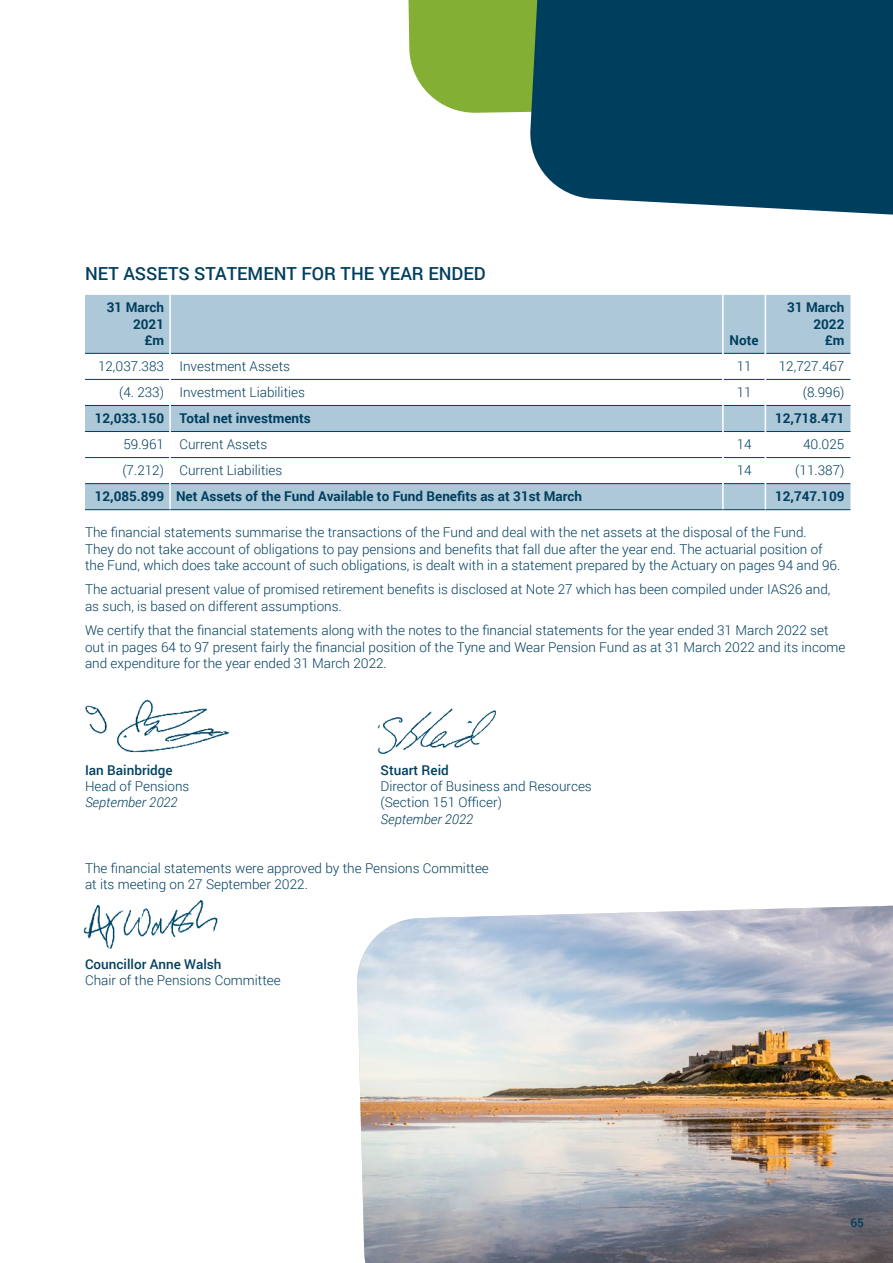
<style>
.page{position:relative;width:893px;height:1263px;background:#fff}
.page>*{position:absolute;margin:0;border:0;box-sizing:border-box;transform-origin:0 0}
.TWPF_Sub_Heads{font:500 18px "Roboto";color:#003e5e}
.TWPF_Body_Copy{font:300 13.5px/16.2px "Roboto";color:#003e5e}
.TWPF_Body_Copy-2{font:700 13.5px/16.2px "Roboto";color:#003e5e;text-align:right}
.TWPF_Body_Copy-3{font:500 13.5px "Roboto";color:#003e5e}
.TWPF_Body_Copy-4{font:italic 300 13.5px "Roboto";color:#003e5e}
.t1{font:500 12px "Roboto";color:#003e5e}
.s1{font-style:italic}
.s2{font-weight:500}
</style>
<div class="page">
<svg style="left:408px;top:0;width:120px;height:113px;background:#8eb746"></svg>
<svg style="left:85px;top:295px;width:765px;height:214px;fill:#adc8d8"></svg>
<hr style="left:85px;top:353px;width:84px;height:1px;background:#003e5e">
<hr style="left:171px;top:353px;width:551px;height:1px;background:#003e5e">
<hr style="left:724px;top:353px;width:41px;height:1px;background:#003e5e">
<hr style="left:766px;top:353px;width:84px;height:1px;background:#003e5e">
<hr style="left:85px;top:457px;width:84px;height:1px;background:#003e5e">
<hr style="left:171px;top:457px;width:551px;height:1px;background:#003e5e">
<hr style="left:724px;top:457px;width:41px;height:1px;background:#003e5e">
<hr style="left:766px;top:457px;width:84px;height:1px;background:#003e5e">
<hr style="left:85px;top:483px;width:84px;height:1px;background:#003e5e">
<hr style="left:171px;top:483px;width:551px;height:1px;background:#003e5e">
<hr style="left:724px;top:483px;width:41px;height:1px;background:#003e5e">
<hr style="left:766px;top:483px;width:84px;height:1px;background:#003e5e">
<hr style="left:85px;top:509px;width:85px;height:1px;background:#003e5e">
<hr style="left:170px;top:509px;width:553px;height:1px;background:#003e5e">
<hr style="left:723px;top:509px;width:42px;height:1px;background:#003e5e">
<hr style="left:765px;top:509px;width:85px;height:1px;background:#003e5e">
<hr style="left:85px;top:379px;width:84px;height:1px;background:#003e5e">
<hr style="left:171px;top:379px;width:551px;height:1px;background:#003e5e">
<hr style="left:724px;top:379px;width:41px;height:1px;background:#003e5e">
<hr style="left:766px;top:379px;width:84px;height:1px;background:#003e5e">
<hr style="left:85px;top:405px;width:84px;height:1px;background:#003e5e">
<hr style="left:171px;top:405px;width:551px;height:1px;background:#003e5e">
<hr style="left:724px;top:405px;width:41px;height:1px;background:#003e5e">
<hr style="left:766px;top:405px;width:84px;height:1px;background:#003e5e">
<hr style="left:85px;top:431px;width:84px;height:1px;background:#003e5e">
<hr style="left:171px;top:431px;width:551px;height:1px;background:#003e5e">
<hr style="left:724px;top:431px;width:41px;height:1px;background:#003e5e">
<hr style="left:766px;top:431px;width:84px;height:1px;background:#003e5e">
<hr style="left:169px;top:295px;width:2px;height:58px;background:#fff">
<hr style="left:722px;top:295px;width:2px;height:58px;background:#fff">
<hr style="left:765px;top:295px;width:1px;height:58px;background:#fff">
<hr style="left:169px;top:353px;width:2px;height:26px;background:#fff">
<hr style="left:722px;top:353px;width:2px;height:26px;background:#fff">
<hr style="left:169px;top:379px;width:2px;height:26px;background:#fff">
<hr style="left:722px;top:379px;width:2px;height:26px;background:#fff">
<hr style="left:169px;top:405px;width:2px;height:26px;background:#fff">
<hr style="left:722px;top:405px;width:2px;height:26px;background:#fff">
<hr style="left:169px;top:431px;width:2px;height:27px;background:#fff">
<hr style="left:722px;top:431px;width:2px;height:27px;background:#fff">
<hr style="left:169px;top:458px;width:2px;height:26px;background:#fff">
<hr style="left:722px;top:458px;width:2px;height:26px;background:#fff">
<hr style="left:169px;top:484px;width:2px;height:25px;background:#fff">
<hr style="left:722px;top:484px;width:2px;height:25px;background:#fff">
<svg style="left:765px;top:353px;width:1px;height:156px"></svg>
<img style="left:377px;top:708px;width:119px;height:46px">
<img style="left:85px;top:699px;width:144px;height:54px">
<img style="left:83px;top:901px;width:135px;height:48px">
<svg style="left:528px;top:0;width:365px;height:215px;background:#104a67"></svg>
<img style="left:357px;top:906px;width:536px;height:357px">
<p class="TWPF_Sub_Heads" style="left:85px;top:261px;width:402px">NET ASSETS STATEMENT FOR THE YEAR ENDED</p>
<p class="TWPF_Body_Copy-2" style="left:107px;top:299px;width:59px">31 March<br>2021<br>£m</p>
<p class="TWPF_Body_Copy-2" style="left:730px;top:331px;width:31px">Note</p>
<p class="TWPF_Body_Copy-2" style="left:787px;top:299px;width:59px">31 March<br>2022<br>£m</p>
<p class="TWPF_Body_Copy" style="left:98px;top:358px;width:68px">12,037.383</p>
<p class="TWPF_Body_Copy" style="left:179px;top:358px;width:112px">Investment Assets</p>
<p class="TWPF_Body_Copy" style="left:737px;top:358px;width:16px">11</p>
<p class="TWPF_Body_Copy" style="left:779px;top:358px;width:67px">12,727.467</p>
<p class="TWPF_Body_Copy" style="left:119px;top:384px;width:46px">(4. 233)</p>
<p class="TWPF_Body_Copy" style="left:179px;top:384px;width:127px">Investment Liabilities</p>
<p class="TWPF_Body_Copy" style="left:737px;top:384px;width:16px">11</p>
<p class="TWPF_Body_Copy" style="left:803px;top:384px;width:43px">(8.996)</p>
<p class="TWPF_Body_Copy-2" style="left:95px;top:410px;width:71px">12,033.150</p>
<p class="TWPF_Body_Copy-2" style="left:179px;top:410px;width:133px">Total net investments</p>
<p class="TWPF_Body_Copy-2" style="left:775px;top:410px;width:71px">12,718.471</p>
<p class="TWPF_Body_Copy" style="left:123px;top:436px;width:42px">59.961</p>
<p class="TWPF_Body_Copy" style="left:179px;top:436px;width:89px">Current Assets</p>
<p class="TWPF_Body_Copy" style="left:737px;top:436px;width:16px">14</p>
<p class="TWPF_Body_Copy" style="left:803px;top:436px;width:43px">40.025</p>
<p class="TWPF_Body_Copy" style="left:122px;top:462px;width:43px">(7.212)</p>
<p class="TWPF_Body_Copy" style="left:179px;top:462px;width:104px">Current Liabilities</p>
<p class="TWPF_Body_Copy" style="left:737px;top:462px;width:16px">14</p>
<p class="TWPF_Body_Copy" style="left:795px;top:462px;width:51px">(11.387)</p>
<p class="TWPF_Body_Copy-2" style="left:95px;top:488px;width:71px">12,085.899</p>
<p class="TWPF_Body_Copy-2" style="left:176px;top:488px;width:408px">Net Assets of the Fund Available to Fund Benefits as at 31st March</p>
<p class="TWPF_Body_Copy-2" style="left:775px;top:488px;width:71px">12,747.109</p>
<p class="TWPF_Body_Copy" style="left:85px;top:524px;width:757px">The financial statements summarise the transactions of the Fund and deal with the net assets at the disposal of the Fund.<br>They do not take account of obligations to pay pensions and benefits that fall due after the year end. The actuarial position of the Fund, which does take account of such obligations, is dealt with in a statement prepared by the Actuary on pages 94 and 96.</p>
<p class="TWPF_Body_Copy" style="left:85px;top:581px;width:747px">The actuarial present value of promised retirement benefits is disclosed at Note 27 which has been compiled under IAS26 and, as such, is based on different assumptions.</p>
<p class="TWPF_Body_Copy" style="left:85px;top:622px;width:762px">We certify that the financial statements along with the notes to the financial statements for the year ended 31 March 2022 set out in pages 64 to 97 present fairly the financial position of the Tyne and Wear Pension Fund as at 31 March 2022 and its income and expenditure for the year ended 31 March 2022.</p>
<p class="TWPF_Body_Copy-3" style="left:85px;top:761px;width:89px">Ian Bainbridge</p>
<p class="TWPF_Body_Copy-3" style="left:381px;top:761px;width:70px">Stuart Reid</p>
<p class="TWPF_Body_Copy" style="left:85px;top:778px;width:106px">Head of Pensions</p>
<p class="TWPF_Body_Copy" style="left:381px;top:778px;width:213px">Director of Business and Resources</p>
<p class="TWPF_Body_Copy-4" style="left:85px;top:793px;width:94px">September 2022</p>
<p class="TWPF_Body_Copy" style="left:381px;top:794px;width:123px">(Section 151 Officer)<br><span class="s1">September 2022</span></p>
<p class="TWPF_Body_Copy" style="left:85px;top:860px;width:405px">The financial statements were approved by the Pensions Committee at its meeting on 27 September 2022.</p>
<p class="TWPF_Body_Copy" style="left:85px;top:956px;width:197px"><span class="s2">Councillor Anne Walsh<br></span>Chair of the Pensions Committee</p>
<p class="t1" style="left:850px;top:1215px;width:15px">65</p>
</div>
